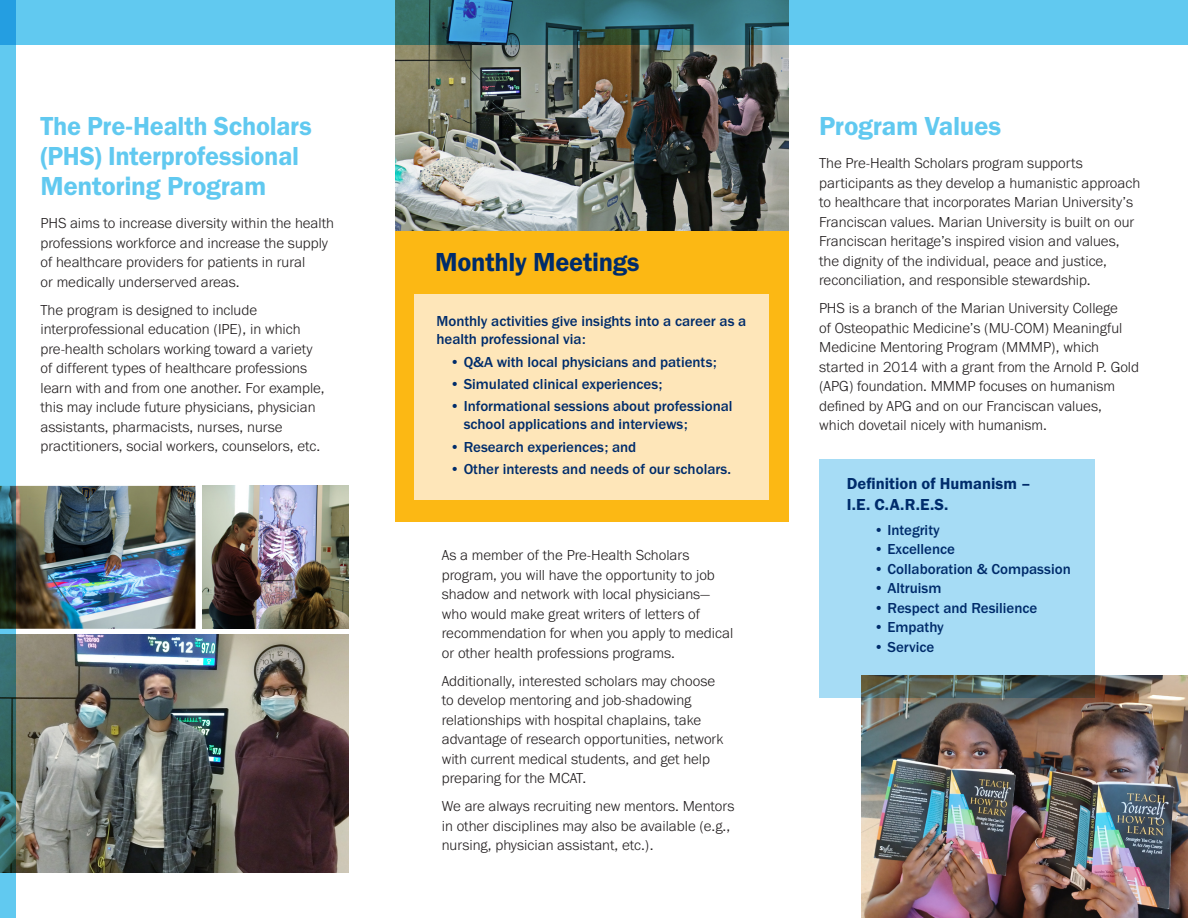
<style>
.page{position:relative;width:1188px;height:918px;background:#fff}
.page>*{position:absolute;margin:0;border:0;box-sizing:border-box;transform-origin:0 0}
.t1{font:27px/30px "Franklin Gothic URW Dem";letter-spacing:-.01em;color:#61c9f0}
.t2{font:27px "Franklin Gothic URW Dem";letter-spacing:-.01em;color:#002c6b}
.t3{font:16.5px/21px "Franklin Gothic URW Dem";color:#002c6b}
.t4{font:300 15px/19.5px "Franklin Gothic URW";color:#231f20}
.t5{font:500 15px/18px "Franklin Gothic URW";color:#002c6b}
</style>
<div class="page">
<div style="left:395px;top:231px;width:393px;height:291px;background:#fcb814"></div>
<div style="left:415px;top:295px;width:354px;height:205px;background:#fee6b9"></div>
<div style="left:819px;top:459px;width:276px;height:238px;background:#a6dcf5"></div>
<img style="left:395px;top:45px;width:393px;height:186px">
<svg style="left:16px;top:0;width:1172px;height:45px;background:#51abca"></svg>
<div style="left:0;top:0;width:16px;height:918px;background:#61c9f0"></div>
<img style="left:0;top:634px;width:348px;height:239px">
<img style="left:0;top:486px;width:195px;height:143px">
<img style="left:202px;top:486px;width:146px;height:143px">
<img style="left:862px;top:676px;width:326px;height:242px">
<h1 class="t1" style="left:40px;top:111px;width:273px">The Pre-Health Scholars (PHS) Interprofessional<br>Mentoring Program</h1>
<p class="t4" style="left:40px;top:213px;width:295px">PHS aims to increase diversity within the health professions workforce and increase the supply of healthcare providers for patients in rural<br>or medically underserved areas.</p>
<p class="t4" style="left:40px;top:300px;width:286px">The program is designed to include interprofessional education (IPE), in which pre-health scholars working toward a variety of different types of healthcare professions learn with and from one another. For example, this may include future physicians, physician assistants, pharmacists, nurses, nurse practitioners, social workers, counselors, etc.</p>
<h1 class="t2" style="left:435px;top:245px;width:206px">Monthly Meetings</h1>
<p class="t5" style="left:436px;top:312px;width:311px">Monthly activities give insights into a career as a health professional via:</p>
<p class="t5" style="left:450px;top:352px;width:268px">• Q&amp;A with local physicians and patients;</p>
<p class="t5" style="left:450px;top:375px;width:214px">• Simulated clinical experiences;</p>
<p class="t5" style="left:464px;top:397px;width:270px;text-indent:-14px">• Informational sessions about professional school applications and interviews;</p>
<p class="t5" style="left:450px;top:437px;width:188px">• Research experiences; and</p>
<p class="t5" style="left:450px;top:460px;width:283px">• Other interests and needs of our scholars.</p>
<p class="t4" style="left:442px;top:545px;width:293px">As a member of the Pre-Health Scholars program, you will have the opportunity to job shadow and network with local physicians— who would make great writers of letters of recommendation for when you apply to medical or other health professions programs.</p>
<p class="t4" style="left:442px;top:671px;width:283px">Additionally, interested scholars may choose to develop mentoring and job-shadowing relationships with hospital chaplains, take advantage of research opportunities, network with current medical students, and get help preparing for the MCAT.</p>
<p class="t4" style="left:442px;top:796px;width:294px">We are always recruiting new mentors. Mentors in other disciplines may also be available (e.g., nursing, physician assistant, etc.).</p>
<h1 class="t1" style="left:819px;top:111px;width:184px">Program Values</h1>
<p class="t4" style="left:819px;top:153px;width:323px">The Pre-Health Scholars program supports participants as they develop a humanistic approach to healthcare that incorporates Marian University’s Franciscan values. Marian University is built on our Franciscan heritage’s inspired vision and values, the dignity of the individual, peace and justice, reconciliation, and responsible stewardship.</p>
<p class="t4" style="left:819px;top:298px;width:321px">PHS is a branch of the Marian University College<br>of Osteopathic Medicine’s (MU-COM) Meaningful Medicine Mentoring Program (MMMP), which started in 2014 with a grant from the Arnold P. Gold (APG) foundation. MMMP focuses on humanism defined by APG and on our Franciscan values, which dovetail nicely with humanism.</p>
<p class="t3" style="left:847px;top:472px;width:186px">Definition of Humanism –<br>I.E. C.A.R.E.S.</p>
<p class="t5" style="left:874px;top:520px;width:68px">• Integrity</p>
<p class="t5" style="left:874px;top:540px;width:83px">• Excellence</p>
<p class="t5" style="left:874px;top:559px;width:199px">• Collaboration &amp; Compassion</p>
<p class="t5" style="left:874px;top:579px;width:69px">• Altruism</p>
<p class="t5" style="left:874px;top:598px;width:165px">• Respect and Resilience</p>
<p class="t5" style="left:874px;top:618px;width:72px">• Empathy</p>
<p class="t5" style="left:874px;top:637px;width:62px">• Service</p>
</div>
